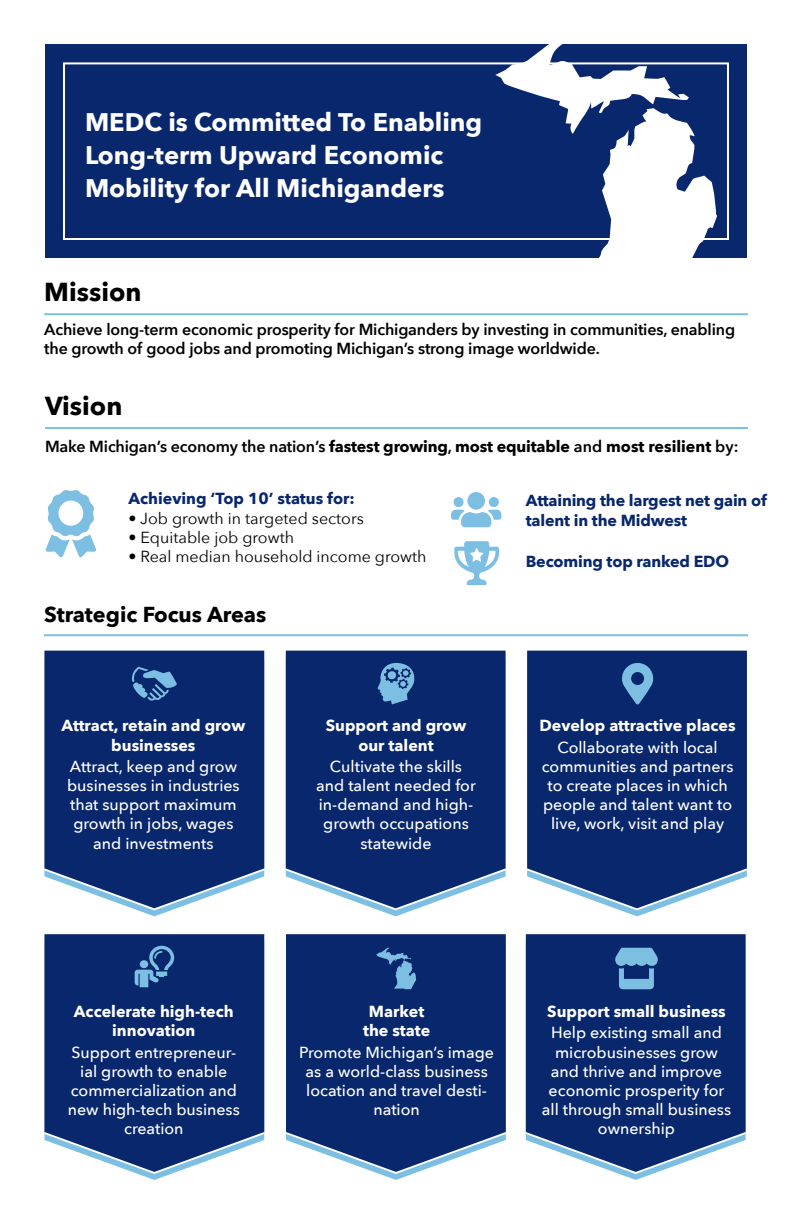
<style>
.page{position:relative;width:792px;height:1224px;background:#fff}
.page>*{position:absolute;margin:0;border:0;box-sizing:border-box;transform-origin:0 0}
.t1{font:700 26px "Avenir Next";color:#000}
.P_-_Bold{font:700 25.4px/32.6px "Avenir Next";color:#fff}
.t2{font:700 21.6px "Avenir Next";color:#000}
.t3{font:500 16px/19.2px "Avenir Next";color:#fff;text-align:center}
.t4{font:600 16px/19.2px "Avenir Next";letter-spacing:-.01em;color:#000}
.strategic_focus_h3{font:700 16px/19.2px "Avenir Next";color:#fff;text-align:center}
.t5{font:700 16px/19.2px "Avenir Next";letter-spacing:-.01em;color:#08276c}
.t6{font:700 16px "Avenir Next";letter-spacing:-.01em;color:#000}
.t7{font:16px "Avenir Next";color:#000}
.s1{font-weight:600}
</style>
<div class="page">
<hr style="left:44px;top:313px;width:704px;height:2px;background:#7cbfe3">
<hr style="left:45px;top:427px;width:703px;height:2px;background:#7cbfe3">
<svg style="left:451px;top:492px;width:50px;height:35px"></svg>
<svg style="left:45px;top:490px;width:51px;height:67px"></svg>
<svg style="left:44px;top:651px;width:220px;height:257px;background:#193777"></svg>
<svg style="left:44px;top:934px;width:220px;height:238px;background:#1a3878"></svg>
<svg style="left:286px;top:651px;width:220px;height:257px;background:#193777"></svg>
<svg style="left:286px;top:934px;width:220px;height:238px;background:#1a3878"></svg>
<svg style="left:526px;top:934px;width:220px;height:238px;background:#1a3878"></svg>
<svg style="left:527px;top:651px;width:220px;height:257px;background:#183676"></svg>
<hr style="left:44px;top:634px;width:704px;height:2px;background:#7cbfe3">
<svg style="left:132px;top:667px;width:45px;height:35px;background:#336098"></svg>
<svg style="left:378px;top:663px;width:38px;height:41px;background:#4b80b1"></svg>
<svg style="left:622px;top:663px;width:31px;height:41px"></svg>
<svg style="left:135px;top:946px;width:39px;height:41px;background:#346199"></svg>
<svg style="left:376px;top:948px;width:40px;height:41px;background:#335f98"></svg>
<div style="left:45px;top:44px;width:702px;height:214px;background:#08276c"></div>
<div style="left:63px;top:62px;width:666px;height:178px;border:2px solid #fff"></div>
<svg style="left:495px;top:44px;width:222px;height:214px"></svg>
<svg style="left:454px;top:541px;width:46px;height:44px"></svg>
<svg style="left:614px;top:948px;width:45px;height:41px;background:#4e83b4"></svg>
<p class="P_-_Bold" style="left:85px;top:106px;width:399px">MEDC is Committed To Enabling<br>Long-term Upward Economic<br>Mobility for All Michiganders</p>
<p class="t1" style="left:44px;top:270px;width:99px">Mission</p>
<p class="t4" style="left:44px;top:320px;width:692px">Achieve long-term economic prosperity for Michiganders by investing in communities, enabling the growth of good jobs and promoting Michigan’s strong image worldwide.</p>
<p class="t1" style="left:45px;top:383px;width:79px">Vision</p>
<p class="t6" style="left:45px;top:432px;width:695px"><span class="s1">Make Michigan’s economy the nation’s</span> fastest growing<span class="s1">,</span> most equitable <span class="s1">and</span> most resilient <span class="s1">by:</span></p>
<p class="t5" style="left:129px;top:489px;width:228px">Achieving ‘Top 10’ status for:</p>
<p class="t7" style="left:129px;top:505px;width:237px">• Job growth in targeted sectors</p>
<p class="t7" style="left:129px;top:524px;width:167px">• Equitable job growth</p>
<p class="t7" style="left:129px;top:543px;width:300px">• Real median household income growth</p>
<p class="t2" style="left:44px;top:596px;width:224px">Strategic Focus Areas</p>
<p class="strategic_focus_h3" style="left:61px;top:716px;width:185px">Attract, retain and grow businesses</p>
<p class="t3" style="left:67px;top:756px;width:174px">Attract, keep and grow businesses in industries that support maximum growth in jobs, wages and investments</p>
<p class="strategic_focus_h3" style="left:326px;top:716px;width:142px">Support and grow our talent</p>
<p class="t3" style="left:316px;top:756px;width:161px">Cultivate the skills and talent needed for in-demand and high&shy;growth occupations statewide</p>
<p class="t5" style="left:526px;top:491px;width:243px">Attaining the largest net gain of talent in the Midwest</p>
<p class="t5" style="left:526px;top:551px;width:205px">Becoming top ranked EDO</p>
<p class="strategic_focus_h3" style="left:539px;top:716px;width:198px">Develop attractive places</p>
<p class="t3" style="left:542px;top:737px;width:193px">Collaborate with local communities and partners to create places in which people and talent want to live, work, visit and play</p>
<p class="strategic_focus_h3" style="left:74px;top:1002px;width:161px">Accelerate high-tech innovation</p>
<p class="t3" style="left:68px;top:1042px;width:174px">Support entrepreneur&shy;ial growth to enable commercialization and new high-tech business creation</p>
<p class="strategic_focus_h3" style="left:363px;top:1002px;width:69px">Market the state</p>
<p class="t3" style="left:299px;top:1042px;width:196px">Promote Michigan’s image as a world-class business location and travel desti&shy;nation</p>
<p class="strategic_focus_h3" style="left:547px;top:1002px;width:180px">Support small business</p>
<p class="t3" style="left:542px;top:1023px;width:191px">Help existing small and microbusinesses grow and thrive and improve economic prosperity for all through small business ownership</p>
</div>
